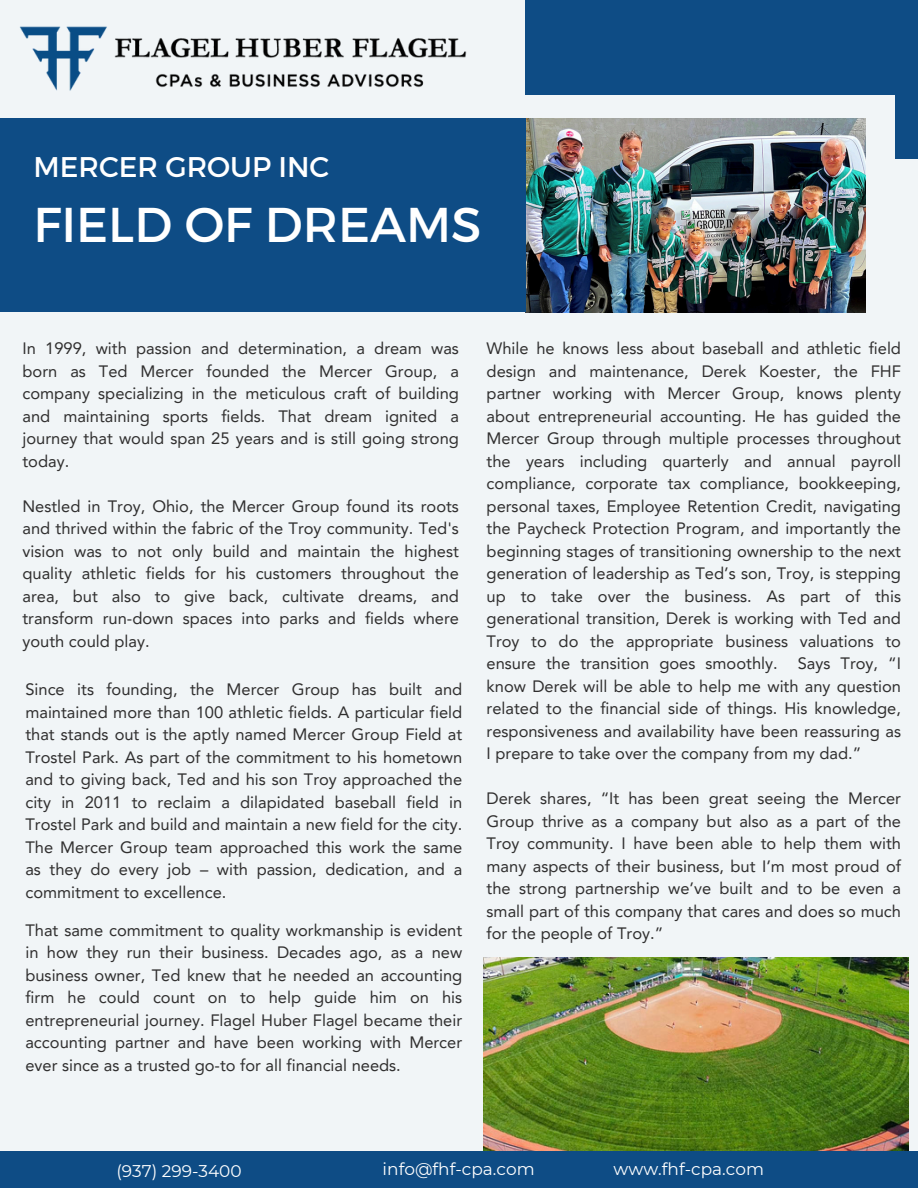
<style>
.page{position:relative;width:918px;height:1188px;background:#f1f5f7}
.page>*{position:absolute;margin:0;border:0;box-sizing:border-box;transform-origin:0 0}
.t1{font:48.75px "Montserrat";color:#fff}
.t2{font:28.5px "Montserrat";color:#fff}
.t3{font:16.95px "Montserrat";color:#fff}
.t4{font:16.5px/22.5px "Avenir LT Pro";color:#302f2f;text-align:justify}
</style>
<div class="page">
<div style="left:526px;top:0;width:392px;height:158px;background:#0e4c85"></div>
<div style="left:403px;top:95px;width:492px;height:288px;background:#f1f5f7"></div>
<img style="left:526px;top:119px;width:340px;height:193px">
<img style="left:19px;top:26px;width:448px;height:65px">
<div style="left:0;top:119px;width:526px;height:193px;background:#0e4c85"></div>
<img style="left:483px;top:957px;width:426px;height:194px">
<div style="left:0;top:1151px;width:917px;height:37px;background:#0e4c85"></div>
<p class="t2" style="left:33px;top:149px;width:297px">MERCER GROUP INC</p>
<p class="t1" style="left:33px;top:193px;width:450px">FIELD OF DREAMS</p>
<p class="t4" style="left:22px;top:339px;width:438px">In 1999, with passion and determination, a dream was born as Ted Mercer founded the Mercer Group, a company specializing in the meticulous craft of building and maintaining sports fields. That dream ignited a journey that would span 25 years and is still going strong today.</p>
<p class="t4" style="left:22px;top:496px;width:438px">Nestled in Troy, Ohio, the Mercer Group found its roots and thrived within the fabric of the Troy community. Ted's vision was to not only build and maintain the highest quality athletic fields for his customers throughout the area, but also to give back, cultivate dreams, and transform run-down spaces into parks and fields where youth could play.</p>
<p class="t4" style="left:25px;top:680px;width:438px">Since its founding, the Mercer Group has built and maintained more than 100 athletic fields. A particular field that stands out is the aptly named Mercer Group Field at Trostel Park. As part of the commitment to his hometown and to giving back, Ted and his son Troy approached the city in 2011 to reclaim a dilapidated baseball field in Trostel Park and build and maintain a new field for the city.<br>The Mercer Group team approached this work the same as they do every job – with passion, dedication, and a commitment to excellence.</p>
<p class="t4" style="left:25px;top:920px;width:438px">That same commitment to quality workmanship is evident in how they run their business. Decades ago, as a new business owner, Ted knew that he needed an accounting firm he could count on to help guide him on his entrepreneurial journey. Flagel Huber Flagel became their accounting partner and have been working with Mercer ever since as a trusted go-to for all financial needs.</p>
<p class="t4" style="left:487px;top:339px;width:416px">While he knows less about baseball and athletic field design and maintenance, Derek Koester, the FHF partner working with Mercer Group, knows plenty about entrepreneurial accounting. He has guided the Mercer Group through multiple processes throughout the years including quarterly and annual payroll compliance, corporate tax compliance, bookkeeping, personal taxes, Employee Retention Credit, navigating the Paycheck Protection Program, and importantly the beginning stages of transitioning ownership to the next generation of leadership as Ted’s son, Troy, is stepping up to take over the business. As part of this generational transition, Derek is working with Ted and Troy to do the appropriate business valuations to ensure the transition goes smoothly. Says Troy, “I know Derek will be able to help me with any question related to the financial side of things. His knowledge, responsiveness and availability have been reassuring as I prepare to take over the company from my dad.”</p>
<p class="t4" style="left:487px;top:789px;width:416px">Derek shares, “It has been great seeing the Mercer Group thrive as a company but also as a part of the Troy community. I have been able to help them with many aspects of their business, but I’m most proud of the strong partnership we’ve built and to be even a small part of this company that cares and does so much for the people of Troy.”</p>
<h1 class="t3" style="left:116px;top:1161px;width:127px">(937) 299-3400</h1>
<p class="t3" style="left:383px;top:1159px;width:153px">info@fhf-cpa.com</p>
<p class="t3" style="left:614px;top:1159px;width:152px">www.fhf-cpa.com</p>
</div>
